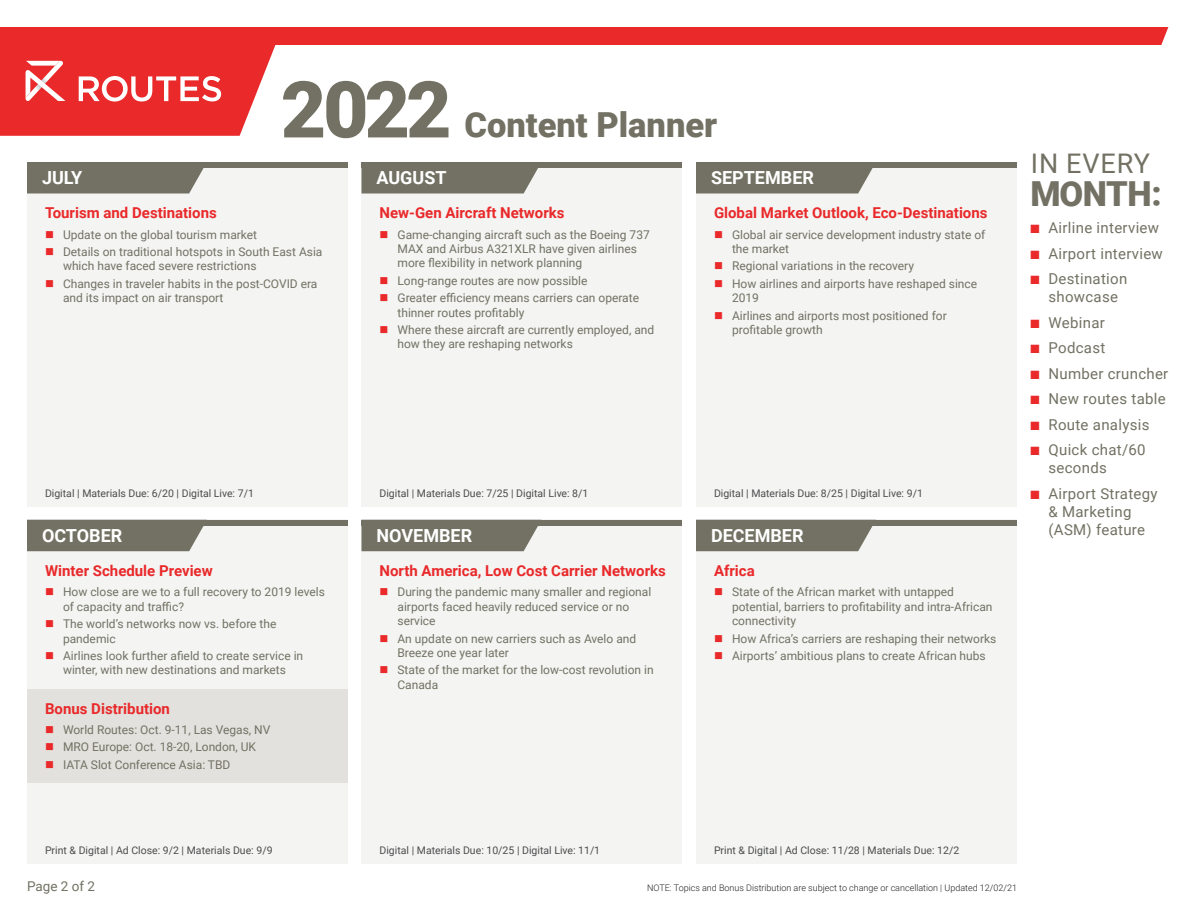
<style>
.page{position:relative;width:1188px;height:918px;background:#fff}
.page>*{position:absolute;margin:0;border:0;box-sizing:border-box;transform-origin:0 0}
.t1{font:900 78.45px "Roboto";color:#727163}
.t2{font:900 34.5px "Roboto";color:#727163}
.t3{font:27px "Roboto";letter-spacing:.035em;color:#727163}
.t4{font:700 18px "Roboto";color:#fff}
.t5{font:15px/18px "Roboto";letter-spacing:.02em;color:#727163;text-align:center}
.Topic{font:700 15px "Roboto";color:#e9292a}
.t6{font:13.5px "Roboto";color:#727163}
.t7{font:12px/14.4px "Roboto";color:#727163}
.Production_Dates{font:10.5px "Roboto";color:#4b4c4d}
.t8{font:300 9px "Roboto";color:#231f20}
.s1{color:#e9292a}
</style>
<div class="page">
<svg style="left:0;top:27px;width:1168px;height:109px"></svg>
<div style="left:27px;top:520px;width:321px;height:344px;background:#f4f4f3"></div>
<div style="left:362px;top:162px;width:320px;height:344px;background:#f4f4f3"></div>
<div style="left:362px;top:520px;width:320px;height:344px;background:#f4f4f3"></div>
<div style="left:696px;top:162px;width:321px;height:344px;background:#f4f4f3"></div>
<div style="left:696px;top:520px;width:321px;height:344px;background:#f4f4f3"></div>
<div style="left:27px;top:162px;width:321px;height:344px;background:#f4f4f3"></div>
<svg style="left:79px;top:76px;width:142px;height:26px"></svg>
<svg style="left:26px;top:61px;width:40px;height:40px"></svg>
<div style="left:696px;top:520px;width:321px;height:6px;background:#727163"></div>
<div style="left:696px;top:526px;width:177px;height:25px;background:#727163"></div>
<div style="left:362px;top:520px;width:320px;height:6px;background:#727163"></div>
<div style="left:362px;top:526px;width:176px;height:25px;background:#727163"></div>
<div style="left:27px;top:520px;width:321px;height:6px;background:#727163"></div>
<div style="left:27px;top:526px;width:177px;height:25px;background:#727163"></div>
<div style="left:696px;top:162px;width:321px;height:6px;background:#727163"></div>
<div style="left:696px;top:168px;width:177px;height:25px;background:#727163"></div>
<div style="left:362px;top:162px;width:320px;height:6px;background:#727163"></div>
<div style="left:362px;top:168px;width:176px;height:25px;background:#727163"></div>
<div style="left:27px;top:162px;width:321px;height:6px;background:#727163"></div>
<div style="left:27px;top:168px;width:177px;height:25px;background:#727163"></div>
<div style="left:27px;top:689px;width:321px;height:93px;background:#e2e1dd"></div>
<h1 class="t1" style="left:281px;top:55px;width:172px">2022</h1>
<h2 class="t2" style="left:464px;top:101px;width:254px">Content Planner</h2>
<p class="t4" style="left:42px;top:165px;width:42px">JULY</p>
<p class="t4" style="left:376px;top:165px;width:72px">AUGUST</p>
<p class="t4" style="left:711px;top:165px;width:104px">SEPTEMBER</p>
<p class="Topic" style="left:45px;top:202px;width:173px">Tourism and Destinations</p>
<p class="t7" style="left:63px;top:227px;width:196px">Update on the global tourism market</p>
<p class="t7" style="left:63px;top:244px;width:261px">Details on traditional hotspots in South East Asia which have faced severe restrictions</p>
<p class="t7" style="left:63px;top:276px;width:256px">Changes in traveler habits in the post-COVID era and its impact on air transport</p>
<p class="Production_Dates" style="left:45px;top:486px;width:210px">Digital | Materials Due: 6/20 | Digital Live: 7/1</p>
<p class="Topic" style="left:380px;top:202px;width:187px">New-Gen Aircraft Networks</p>
<p class="t7" style="left:398px;top:227px;width:254px">Game-changing aircraft such as the Boeing 737<br>MAX and Airbus A321XLR have given airlines more flexibility in network planning</p>
<p class="t7" style="left:398px;top:273px;width:191px">Long-range routes are now possible</p>
<p class="t7" style="left:398px;top:290px;width:243px">Greater efficiency means carriers can operate thinner routes profitably</p>
<p class="t7" style="left:398px;top:322px;width:258px">Where these aircraft are currently employed, and how they are reshaping networks</p>
<p class="Production_Dates" style="left:380px;top:486px;width:210px">Digital | Materials Due: 7/25 | Digital Live: 8/1</p>
<p class="Topic" style="left:714px;top:202px;width:275px">Global Market Outlook, Eco-Destinations</p>
<p class="t7" style="left:732px;top:227px;width:255px">Global air service development industry state of the market</p>
<p class="t7" style="left:732px;top:259px;width:184px">Regional variations in the recovery</p>
<p class="t7" style="left:732px;top:276px;width:247px">How airlines and airports have reshaped since<br>2019</p>
<p class="t7" style="left:732px;top:308px;width:216px">Airlines and airports most positioned for profitable growth</p>
<p class="Production_Dates" style="left:714px;top:486px;width:210px">Digital | Materials Due: 8/25 | Digital Live: 9/1</p>
<p class="t4" style="left:42px;top:523px;width:82px">OCTOBER</p>
<p class="t4" style="left:376px;top:523px;width:97px">NOVEMBER</p>
<p class="t4" style="left:711px;top:523px;width:94px">DECEMBER</p>
<p class="Topic" style="left:45px;top:560px;width:169px">Winter Schedule Preview</p>
<p class="t7" style="left:63px;top:584px;width:263px">How close are we to a full recovery to 2019 levels of capacity and traffic?</p>
<p class="t7" style="left:63px;top:616px;width:215px">The world’s networks now vs. before the pandemic</p>
<p class="t7" style="left:63px;top:648px;width:242px">Airlines look further afield to create service in winter, with new destinations and markets</p>
<p class="Topic" style="left:45px;top:698px;width:127px">Bonus Distribution</p>
<p class="t7" style="left:63px;top:722px;width:209px">World Routes: Oct. 9-11, Las Vegas, NV</p>
<p class="t7" style="left:63px;top:739px;width:195px">MRO Europe: Oct. 18-20, London, UK</p>
<p class="t7" style="left:63px;top:757px;width:169px">IATA Slot Conference Asia: TBD</p>
<p class="Topic" style="left:380px;top:560px;width:288px">North America, Low Cost Carrier Networks</p>
<p class="t7" style="left:398px;top:584px;width:255px">During the pandemic many smaller and regional airports faced heavily reduced service or no service</p>
<p class="t7" style="left:398px;top:631px;width:240px">An update on new carriers such as Avelo and<br>Breeze one year later</p>
<p class="t7" style="left:398px;top:662px;width:258px">State of the market for the low-cost revolution in<br>Canada</p>
<p class="Topic" style="left:714px;top:560px;width:42px">Africa</p>
<p class="t7" style="left:732px;top:584px;width:262px">State of the African market with untapped potential, barriers to profitability and intra-African connectivity</p>
<p class="t7" style="left:732px;top:631px;width:266px">How Africa’s carriers are reshaping their networks</p>
<p class="t7" style="left:732px;top:648px;width:255px">Airports’ ambitious plans to create African hubs</p>
<h3 class="t3" style="left:1031px;top:145px;width:121px">IN EVERY</h3>
<h2 class="t2" style="left:1030px;top:170px;width:133px">MONTH:</h2>
<p class="t5" style="left:1030px;top:218px;width:130px"><span class="s1">■</span> Airline interview</p>
<p class="t5" style="left:1030px;top:244px;width:134px"><span class="s1">■</span> Airport interview</p>
<p class="t5" style="left:1030px;top:269px;width:98px"><span class="s1">■</span> Destination showcase</p>
<p class="t5" style="left:1030px;top:313px;width:76px"><span class="s1">■</span> Webinar</p>
<p class="t5" style="left:1030px;top:338px;width:76px"><span class="s1">■</span> Podcast</p>
<p class="t5" style="left:1030px;top:364px;width:139px"><span class="s1">■</span> Number cruncher</p>
<p class="t5" style="left:1030px;top:389px;width:137px"><span class="s1">■</span> New routes table</p>
<p class="t5" style="left:1030px;top:415px;width:120px"><span class="s1">■</span> Route analysis</p>
<p class="t5" style="left:1048px;top:440px;width:99px;text-align:left;text-indent:-18px"><span class="s1">■</span> Quick chat/60 seconds</p>
<p class="t5" style="left:1030px;top:484px;width:129px"><span class="s1">■</span> Airport Strategy &amp; Marketing (ASM) feature</p>
<p class="Production_Dates" style="left:45px;top:843px;width:229px">Print &amp; Digital | Ad Close: 9/2 | Materials Due: 9/9</p>
<p class="t6" style="left:27px;top:877px;width:70px">Page 2 of 2</p>
<p class="Production_Dates" style="left:380px;top:843px;width:222px">Digital | Materials Due: 10/25 | Digital Live: 11/1</p>
<p class="Production_Dates" style="left:714px;top:843px;width:247px">Print &amp; Digital | Ad Close: 11/28 | Materials Due: 12/2</p>
<p class="t8" style="left:647px;top:881px;width:371px">NOTE: Topics and Bonus Distribution are subject to change or cancellation | Updated 12/02/21</p>
</div>
